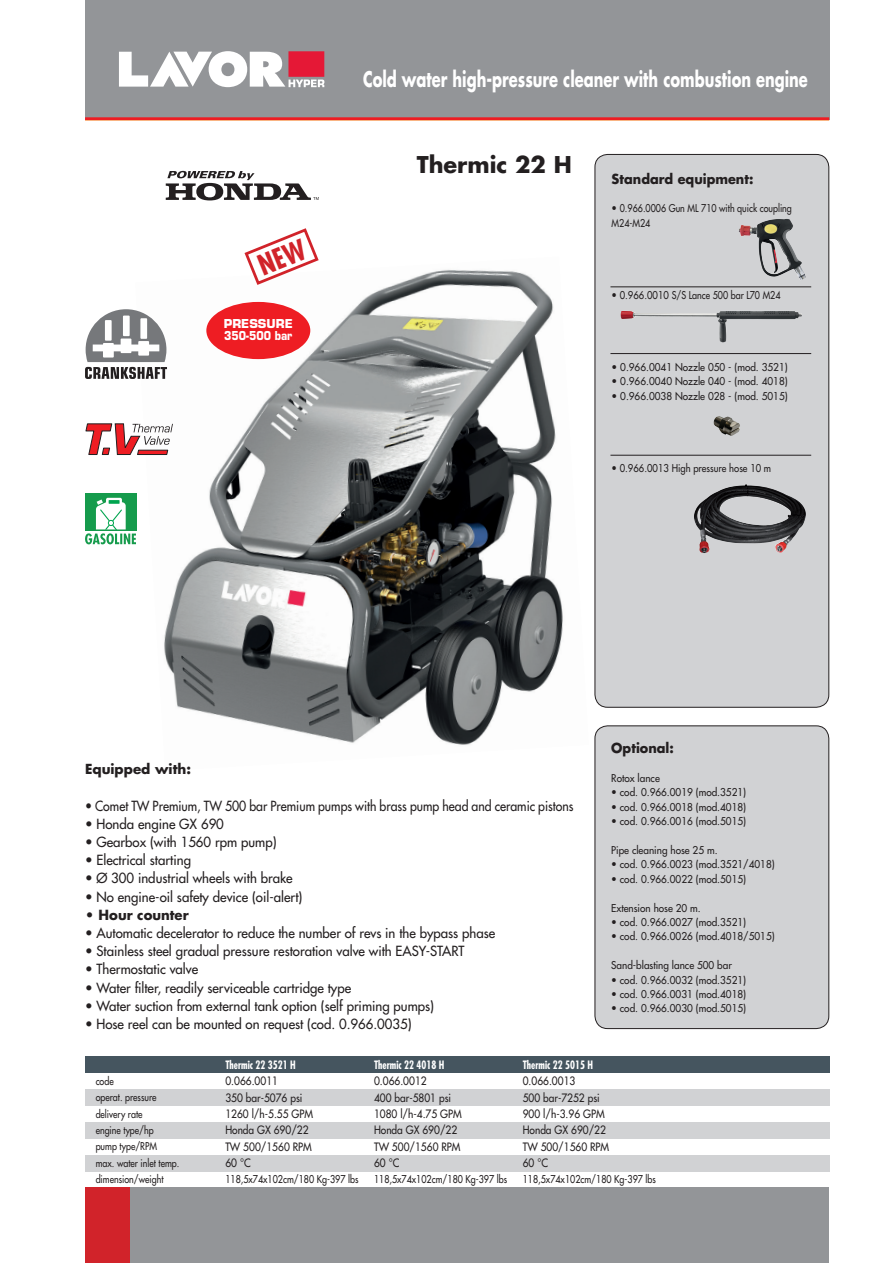
<style>
.page{position:relative;width:893px;height:1263px;background:#fff}
.page>*{position:absolute;margin:0;border:0;box-sizing:border-box;transform-origin:0 0}
.t1{font:700 22.5px "Futura Std";color:#231f20}
.t2{font:700 21px "Futura Std";color:#fff;scale:.7 1}
.t3{font:500 13.65px "Futura Std";color:#231f20}
.t4{font:500 13.65px "Futura Std";color:#231f20;scale:.9 1}
.t5{font:700 13.65px "Futura Std";color:#231f20}
.t6{font:700 13.5px "Futura Std";color:#231f20;scale:.95 1}
.t7{font:700 13.5px "Futura Std";color:#231f20}
.t8{font:700 12px/12px "Eurostile LT Std";color:#fff}
.t9{font:500 11.25px "Futura Std";color:#231f20;scale:.9 1}
.t10{font:700 condensed 11.25px "Futura Std";color:#fff;scale:.9 1}
.t11{font:500 10.5px "Futura Std";color:#231f20;scale:.95 1}
.t12{font:500 10.5px "Futura Std";color:#231f20;scale:.85 1}
.t13{font:500 10.5px/14.4px "Futura Std";color:#231f20;scale:.9 1}
</style>
<div class="page">
<div style="left:594px;top:154px;width:236px;height:875px;background:#d1d2d4"></div>
<div style="left:85px;top:0;width:744px;height:119px;background:#939598"></div>
<hr style="left:85px;top:117px;width:744px;height:3px;background:#ee1d23">
<div style="left:85px;top:1188px;width:47px;height:75px;background:#d1232a"></div>
<div style="left:131px;top:1188px;width:698px;height:75px;background:#939598"></div>
<svg style="left:119px;top:51px;width:205px;height:36px"></svg>
<div style="left:85px;top:1089px;width:744px;height:17px;background:#d1d2d4"></div>
<div style="left:85px;top:1057px;width:744px;height:16px;background:#45555f"></div>
<div style="left:85px;top:1122px;width:744px;height:17px;background:#d1d2d4"></div>
<div style="left:85px;top:1155px;width:744px;height:16px;background:#d1d2d4"></div>
<img style="left:135px;top:269px;width:428px;height:476px">
<svg style="left:166px;top:171px;width:153px;height:29px"></svg>
<svg style="left:85px;top:423px;width:88px;height:32px"></svg>
<hr style="left:610px;top:287px;width:201px;height:1px;background:#231f20">
<hr style="left:610px;top:455px;width:201px;height:1px;background:#231f20">
<hr style="left:610px;top:353px;width:201px;height:1px;background:#231f20">
<img style="left:713px;top:416px;width:27px;height:20px">
<img style="left:694px;top:484px;width:112px;height:69px">
<img style="left:738px;top:218px;width:68px;height:62px">
<svg style="left:85px;top:309px;width:82px;height:70px"></svg>
<div style="left:206px;top:302px;width:104px;height:57px;background:#ee1d23;border-radius:50%"></div>
<div style="left:85px;top:493px;width:51px;height:38px;background:#159b4c"></div>
<svg style="left:85px;top:498px;width:51px;height:46px"></svg>
<img style="left:621px;top:311px;width:181px;height:31px">
<svg style="left:243px;top:228px;width:77px;height:59px"></svg>
<h2 class="t2" style="left:363px;top:65px;width:637px">Cold water high-pressure cleaner with combustion engine</h2>
<p class="t8" style="left:224px;top:317px;width:71px">PRESSURE<br>350-500 bar</p>
<h1 class="t1" style="left:417px;top:149px;width:157px">Thermic 22 H</h1>
<p class="t6" style="left:612px;top:170px;width:151px">Standard equipment:</p>
<p class="t13" style="left:612px;top:201px;width:202px">• 0.966.0006 Gun ML 710 with quick coupling<br>M24-M24</p>
<p class="t13" style="left:612px;top:288px;width:189px">• 0.966.0010 S/S Lance 500 bar L70 M24</p>
<p class="t11" style="left:612px;top:360px;width:187px">• 0.966.0041 Nozzle 050 - (mod. 3521)</p>
<p class="t11" style="left:612px;top:375px;width:187px">• 0.966.0040 Nozzle 040 - (mod. 4018)</p>
<p class="t11" style="left:612px;top:389px;width:187px">• 0.966.0038 Nozzle 028 - (mod. 5015)</p>
<p class="t13" style="left:612px;top:461px;width:179px">• 0.966.0013 High pressure hose 10 m</p>
<p class="t7" style="left:85px;top:760px;width:108px">Equipped with:</p>
<h3 class="t4" style="left:85px;top:797px;width:544px">• Comet TW Premium, TW 500 bar Premium pumps with brass pump head and ceramic pistons</h3>
<h3 class="t3" style="left:85px;top:815px;width:140px">• Honda engine GX 690</h3>
<h3 class="t3" style="left:85px;top:833px;width:193px">• Gearbox (with 1560 rpm pump)</h3>
<h3 class="t3" style="left:85px;top:852px;width:108px">• Electrical starting</h3>
<h3 class="t3" style="left:85px;top:870px;width:209px">• Ø 300 industrial wheels with brake</h3>
<h3 class="t3" style="left:85px;top:888px;width:219px">• No engine-oil safety device (oil-alert)</h3>
<h3 class="t5" style="left:85px;top:906px;width:105px">• Hour counter</h3>
<h3 class="t3" style="left:85px;top:924px;width:412px">• Automatic decelerator to reduce the number of revs in the bypass phase</h3>
<h3 class="t3" style="left:85px;top:943px;width:381px">• Stainless steel gradual pressure restoration valve with EASY-START</h3>
<h3 class="t3" style="left:85px;top:961px;width:115px">• Thermostatic valve</h3>
<h3 class="t3" style="left:85px;top:979px;width:268px">• Water filter, readily serviceable cartridge type</h3>
<h3 class="t3" style="left:85px;top:997px;width:351px">• Water suction from external tank option (self priming pumps)</h3>
<h3 class="t3" style="left:85px;top:1015px;width:328px">• Hose reel can be mounted on request (cod. 0.966.0035)</h3>
<p class="t10" style="left:225px;top:1058px;width:80px">Thermic 22 3521 H</p>
<p class="t10" style="left:374px;top:1058px;width:80px">Thermic 22 4018 H</p>
<p class="t10" style="left:523px;top:1058px;width:80px">Thermic 22 5015 H</p>
<p class="t6" style="left:611px;top:739px;width:67px">Optional:</p>
<p class="t11" style="left:611px;top:771px;width:53px">Rotox lance</p>
<p class="t11" style="left:611px;top:786px;width:143px">• cod. 0.966.0019 (mod.3521)</p>
<p class="t11" style="left:611px;top:800px;width:143px">• cod. 0.966.0018 (mod.4018)</p>
<p class="t11" style="left:611px;top:815px;width:143px">• cod. 0.966.0016 (mod.5015)</p>
<p class="t11" style="left:611px;top:843px;width:113px">Pipe cleaning hose 25 m.</p>
<p class="t11" style="left:611px;top:858px;width:174px">• cod. 0.966.0023 (mod.3521/4018)</p>
<p class="t11" style="left:611px;top:872px;width:143px">• cod. 0.966.0022 (mod.5015)</p>
<p class="t11" style="left:611px;top:901px;width:96px">Extension hose 20 m.</p>
<p class="t11" style="left:611px;top:915px;width:143px">• cod. 0.966.0027 (mod.3521)</p>
<p class="t11" style="left:611px;top:930px;width:174px">• cod. 0.966.0026 (mod.4018/5015)</p>
<p class="t11" style="left:611px;top:959px;width:128px">Sand-blasting lance 500 bar</p>
<p class="t11" style="left:611px;top:973px;width:143px">• cod. 0.966.0032 (mod.3521)</p>
<p class="t11" style="left:611px;top:987px;width:143px">• cod. 0.966.0031 (mod.4018)</p>
<p class="t11" style="left:611px;top:1002px;width:143px">• cod. 0.966.0030 (mod.5015)</p>
<p class="t12" style="left:96px;top:1074px;width:23px">code</p>
<p class="t9" style="left:225px;top:1074px;width:60px">0.066.0011</p>
<p class="t9" style="left:374px;top:1074px;width:60px">0.066.0012</p>
<p class="t9" style="left:523px;top:1074px;width:60px">0.066.0013</p>
<p class="t12" style="left:96px;top:1091px;width:73px">operat. pressure</p>
<p class="t9" style="left:225px;top:1090px;width:87px">350 bar-5076 psi</p>
<p class="t9" style="left:374px;top:1090px;width:87px">400 bar-5801 psi</p>
<p class="t9" style="left:523px;top:1090px;width:87px">500 bar-7252 psi</p>
<p class="t12" style="left:96px;top:1107px;width:57px">delivery rate</p>
<p class="t9" style="left:225px;top:1107px;width:99px">1260 l/h-5.55 GPM</p>
<p class="t9" style="left:374px;top:1107px;width:99px">1080 l/h-4.75 GPM</p>
<p class="t9" style="left:523px;top:1107px;width:93px">900 l/h-3.96 GPM</p>
<p class="t12" style="left:96px;top:1123px;width:70px">engine type/hp</p>
<p class="t9" style="left:225px;top:1123px;width:94px">Honda GX 690/22</p>
<p class="t9" style="left:374px;top:1123px;width:94px">Honda GX 690/22</p>
<p class="t9" style="left:523px;top:1123px;width:94px">Honda GX 690/22</p>
<p class="t12" style="left:96px;top:1140px;width:74px">pump type/RPM</p>
<p class="t9" style="left:225px;top:1139px;width:98px">TW 500/1560 RPM</p>
<p class="t9" style="left:374px;top:1139px;width:98px">TW 500/1560 RPM</p>
<p class="t9" style="left:523px;top:1139px;width:98px">TW 500/1560 RPM</p>
<p class="t12" style="left:96px;top:1156px;width:100px">max. water inlet temp.</p>
<p class="t9" style="left:225px;top:1156px;width:30px">60 °C</p>
<p class="t9" style="left:374px;top:1156px;width:30px">60 °C</p>
<p class="t9" style="left:523px;top:1156px;width:30px">60 °C</p>
<p class="t12" style="left:96px;top:1173px;width:81px">dimension/weight</p>
<p class="t12" style="left:225px;top:1173px;width:158px">118,5x74x102cm/180 Kg-397 lbs</p>
<p class="t12" style="left:374px;top:1173px;width:158px">118,5x74x102cm/180 Kg-397 lbs</p>
<p class="t12" style="left:523px;top:1173px;width:158px">118,5x74x102cm/180 Kg-397 lbs</p>
</div>
